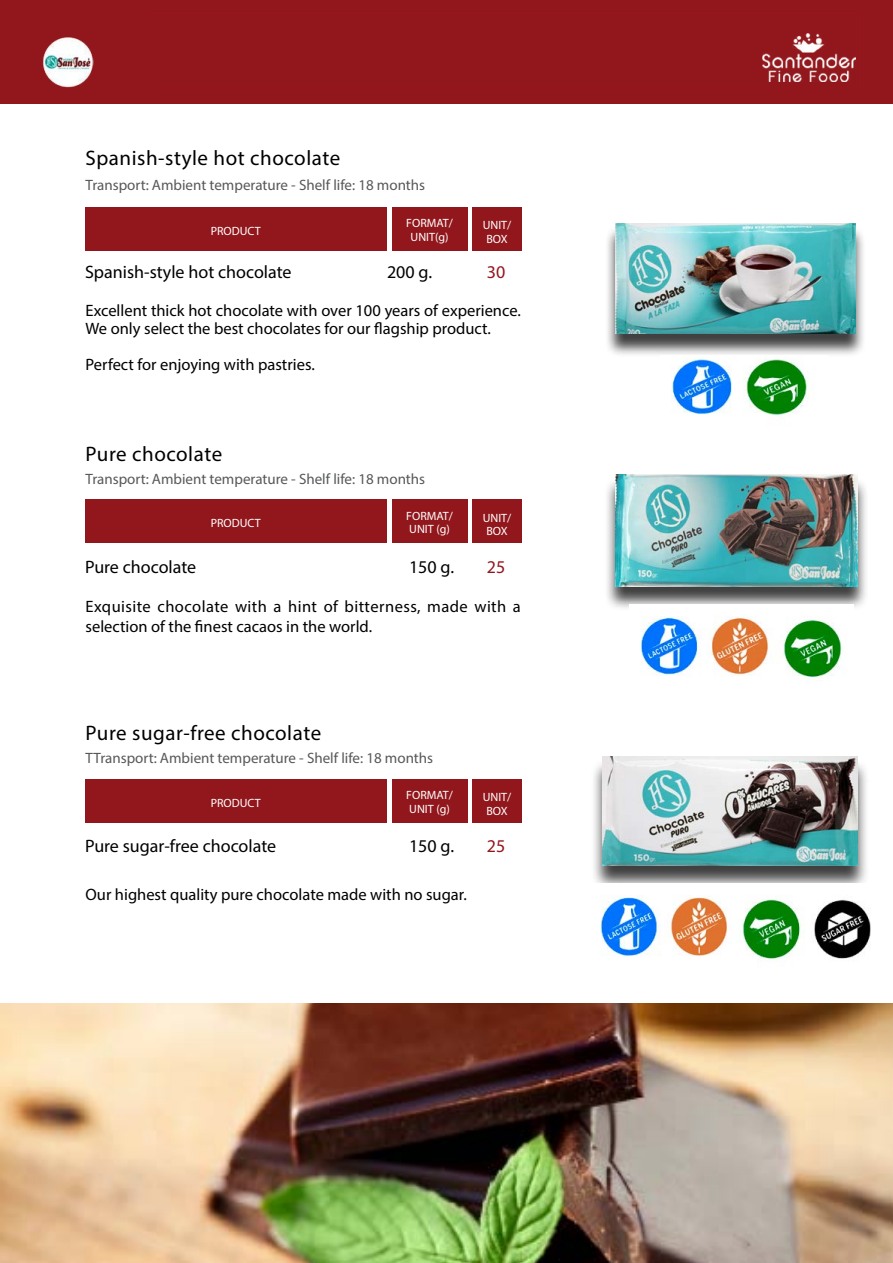
<style>
.page{position:relative;width:893px;height:1263px;background:#fff}
.page>*{position:absolute;margin:0;border:0;box-sizing:border-box;transform-origin:0 0}
.t1{font:21px "Myriad Pro";letter-spacing:.025em;color:#000}
.t2{font:18px "Myriad Pro";color:#000}
.t3{font:18px "Myriad Pro";color:#91171c}
.t4{font:16.5px/18px "Myriad Pro";color:#000}
.t5{font:16.5px/19.5px "Myriad Pro";letter-spacing:.025em;color:#000}
.t6{font:15px "Myriad Pro";color:#57585a}
.t7{font:12px/13.8px "Myriad Pro";color:#fff;text-align:center}
</style>
<div class="page">
<div style="left:0;top:0;width:893px;height:104px;background:#91171c"></div>
<img style="left:43px;top:37px;width:51px;height:51px;border-radius:26px">
<div style="left:605px;top:226px;width:262px;height:131px;background:#000;opacity:.75"></div>
<img style="left:616px;top:224px;width:240px;height:110px">
<div style="left:604px;top:476px;width:265px;height:135px;background:#000;opacity:.75"></div>
<img style="left:616px;top:474px;width:242px;height:112px">
<div style="left:591px;top:759px;width:279px;height:133px;background:#000;opacity:.75"></div>
<img style="left:603px;top:757px;width:255px;height:109px">
<img style="left:0;top:1003px;width:893px;height:260px">
<div style="left:85px;top:207px;width:302px;height:44px;background:#91171c"></div>
<div style="left:392px;top:207px;width:76px;height:44px;background:#91171c"></div>
<div style="left:472px;top:207px;width:50px;height:44px;background:#91171c"></div>
<div style="left:85px;top:499px;width:302px;height:44px;background:#91171c"></div>
<div style="left:392px;top:499px;width:76px;height:44px;background:#91171c"></div>
<div style="left:472px;top:499px;width:50px;height:44px;background:#91171c"></div>
<div style="left:85px;top:779px;width:302px;height:43px;background:#91171c"></div>
<div style="left:392px;top:779px;width:76px;height:43px;background:#91171c"></div>
<div style="left:472px;top:779px;width:50px;height:43px;background:#91171c"></div>
<img style="left:762px;top:34px;width:94px;height:47px">
<img style="left:630px;top:604px;width:223px;height:74px">
<img style="left:591px;top:884px;width:280px;height:76px">
<img style="left:661px;top:355px;width:167px;height:61px">
<p class="t1" style="left:86px;top:145px;width:256px">Spanish-style hot chocolate</p>
<p class="t6" style="left:86px;top:175px;width:341px">Transport: Ambient temperature - Shelf life: 18 months</p>
<p class="t7" style="left:211px;top:224px;width:52px">PRODUCT</p>
<p class="t7" style="left:406px;top:216px;width:48px">FORMAT/<br>UNIT(g)</p>
<p class="t7" style="left:483px;top:218px;width:30px">UNIT/<br>BOX</p>
<p class="t2" style="left:85px;top:260px;width:208px">Spanish-style hot chocolate</p>
<p class="t2" style="left:387px;top:260px;width:47px">200 g.</p>
<p class="t3" style="left:487px;top:261px;width:20px">30</p>
<p class="t4" style="left:86px;top:301px;width:437px">Excellent thick hot chocolate with over 100 years of experience.<br>We only select the best chocolates for our flagship product.</p>
<p class="t4" style="left:86px;top:355px;width:231px">Perfect for enjoying with pastries.</p>
<p class="t1" style="left:86px;top:441px;width:138px">Pure chocolate</p>
<p class="t6" style="left:86px;top:470px;width:341px">Transport: Ambient temperature - Shelf life: 18 months</p>
<p class="t7" style="left:211px;top:516px;width:52px">PRODUCT</p>
<p class="t7" style="left:406px;top:508px;width:48px;text-align:left">FORMAT/<br>UNIT (g)</p>
<p class="t7" style="left:483px;top:510px;width:30px">UNIT/<br>BOX</p>
<p class="t2" style="left:85px;top:556px;width:113px">Pure chocolate</p>
<p class="t2" style="left:409px;top:556px;width:47px">150 g.</p>
<p class="t3" style="left:487px;top:556px;width:20px">25</p>
<p class="t5" style="left:86px;top:596px;width:437px">Exquisite chocolate with a hint of bitterness, made with a selection of the finest cacaos in the world.</p>
<p class="t1" style="left:86px;top:720px;width:237px">Pure sugar-free chocolate</p>
<p class="t6" style="left:86px;top:748px;width:349px">TTransport: Ambient temperature - Shelf life: 18 months</p>
<p class="t7" style="left:211px;top:796px;width:52px">PRODUCT</p>
<p class="t7" style="left:406px;top:788px;width:48px;text-align:left">FORMAT/<br>UNIT (g)</p>
<p class="t7" style="left:483px;top:790px;width:30px">UNIT/<br>BOX</p>
<p class="t2" style="left:85px;top:834px;width:193px">Pure sugar-free chocolate</p>
<p class="t2" style="left:409px;top:834px;width:47px">150 g.</p>
<p class="t4" style="left:86px;top:885px;width:383px">Our highest quality pure chocolate made with no sugar.</p>
<p class="t3" style="left:487px;top:834px;width:20px">25</p>
</div>
